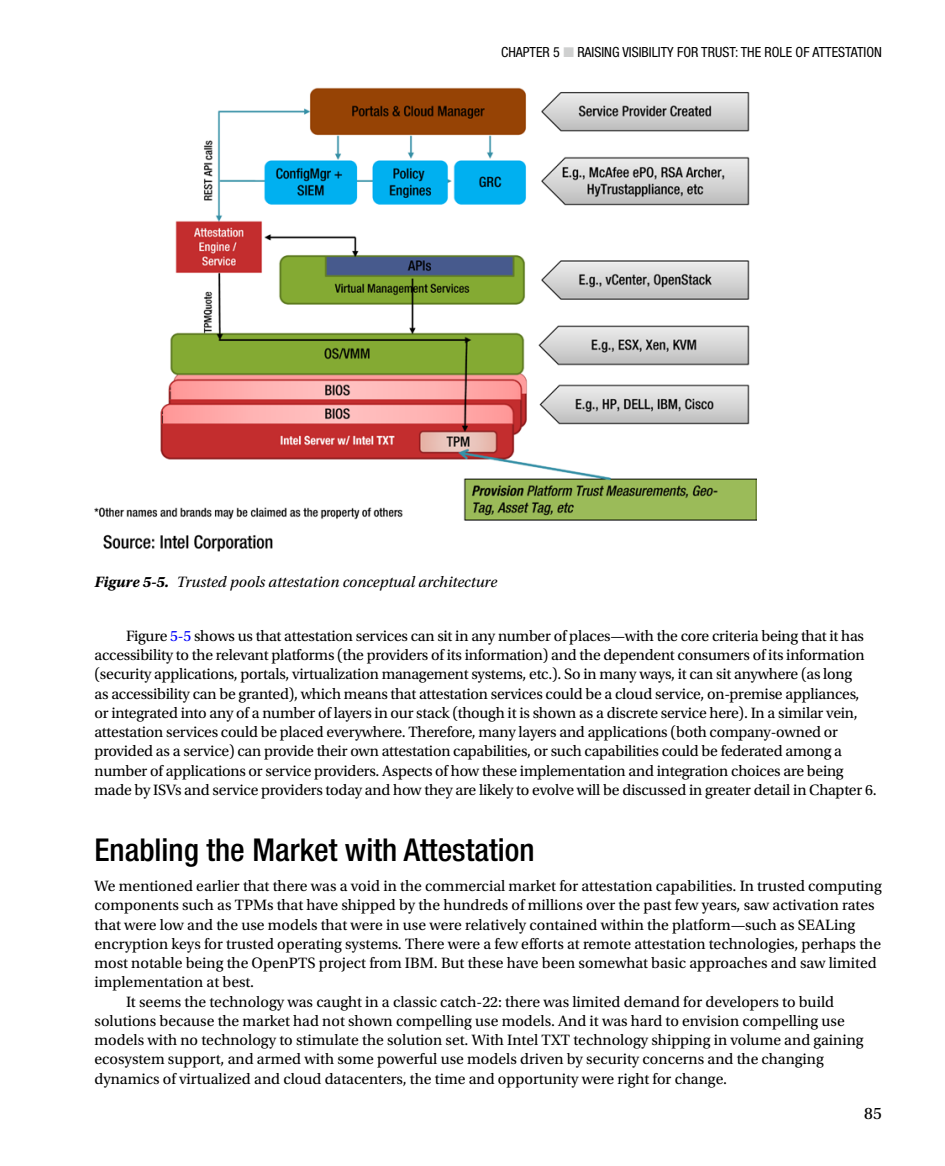
<style>
.page{position:relative;width:945px;height:1166px;background:#fff}
.page>*{position:absolute;margin:0;border:0;box-sizing:border-box;transform-origin:0 0}
.t1{font:500 condensed 31.5px "Helvetica Neue";color:#000}
.t2{font:17.5px "Utopia Std";color:#000}
.t3{font:15.75px/19.2px "Utopia Std";letter-spacing:-.01em;color:#000}
.t4{font:italic 15.75px "Utopia Std";color:#000}
.t5{font:condensed 14px "Helvetica Neue";color:#000}
.s1{color:#cfd0d0}
.s2{font-weight:700}
.s3{color:#0000fa}
</style>
<div class="page">
<img style="left:94px;top:88px;width:663px;height:463px">
<p class="t5" style="left:501px;top:44px;width:382px">CHAPTER 5 <span class="s1">■</span> RAISING VISIBILITY FOR TRUST: THE ROLE OF ATTESTATION</p>
<p class="t4" style="left:94px;top:573px;width:404px"><span class="s2">Figure 5-5.</span> Trusted pools attestation conceptual architecture</p>
<p class="t3" style="left:94px;top:626px;width:784px;text-indent:32px">Figure <span class="s3">5-5</span> shows us that attestation services can sit in any number of places—with the core criteria being that it has accessibility to the relevant platforms (the providers of its information) and the dependent consumers of its information (security applications, portals, virtualization management systems, etc.). So in many ways, it can sit anywhere (as long<br>as accessibility can be granted), which means that attestation services could be a cloud service, on-premise appliances, or integrated into any of a number of layers in our stack (though it is shown as a discrete service here). In a similar vein, attestation services could be placed everywhere. Therefore, many layers and applications (both company-owned or provided as a service) can provide their own attestation capabilities, or such capabilities could be federated among a number of applications or service providers. Aspects of how these implementation and integration choices are being made by ISVs and service providers today and how they are likely to evolve will be discussed in greater detail in Chapter 6.</p>
<h1 class="t1" style="left:94px;top:831px;width:442px">Enabling the Market with Attestation</h1>
<p class="t3" style="left:94px;top:876px;width:789px">We mentioned earlier that there was a void in the commercial market for attestation capabilities. In trusted computing</p>
<p class="t3" style="left:94px;top:896px;width:782px">components such as TPMs that have shipped by the hundreds of millions over the past few years, saw activation rates</p>
<p class="t3" style="left:94px;top:915px;width:762px">that were low and the use models that were in use were relatively contained within the platform—such as SEALing</p>
<p class="t3" style="left:94px;top:934px;width:788px">encryption keys for trusted operating systems. There were a few efforts at remote attestation technologies, perhaps the</p>
<p class="t3" style="left:94px;top:953px;width:784px">most notable being the OpenPTS project from IBM. But these have been somewhat basic approaches and saw limited</p>
<p class="t3" style="left:94px;top:973px;width:161px">implementation at best.</p>
<p class="t3" style="left:126px;top:992px;width:710px">It seems the technology was caught in a classic catch-22: there was limited demand for developers to build</p>
<p class="t3" style="left:94px;top:1011px;width:752px">solutions because the market had not shown compelling use models. And it was hard to envision compelling use</p>
<p class="t3" style="left:94px;top:1030px;width:771px">models with no technology to stimulate the solution set. With Intel TXT technology shipping in volume and gaining</p>
<p class="t3" style="left:94px;top:1050px;width:731px">ecosystem support, and armed with some powerful use models driven by security concerns and the changing</p>
<p class="t3" style="left:94px;top:1069px;width:634px">dynamics of virtualized and cloud datacenters, the time and opportunity were right for change.</p>
<p class="t2" style="left:864px;top:1103px;width:19px">85</p>
</div>
